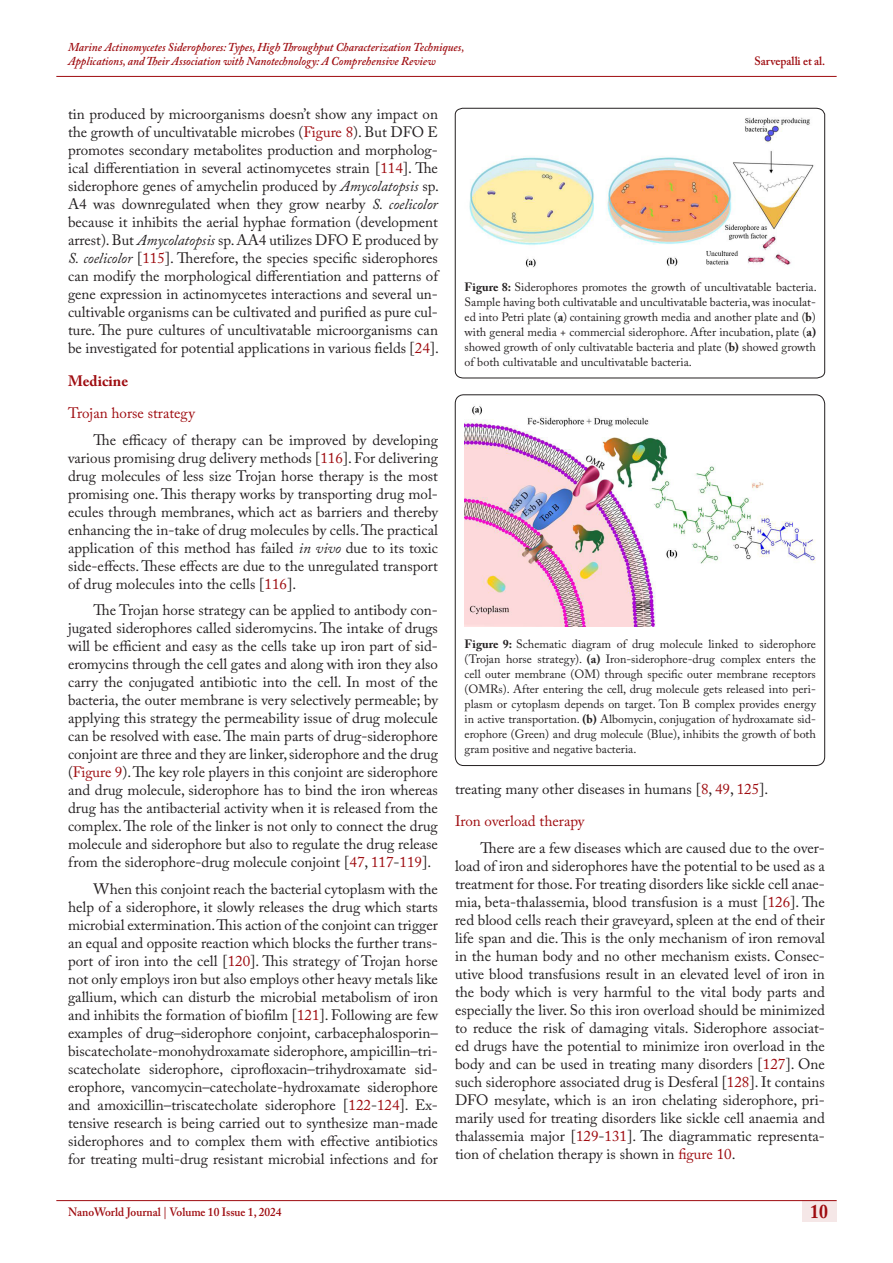
<style>
.page{position:relative;width:893px;height:1263px;background:#fff}
.page>*{position:absolute;margin:0;border:0;box-sizing:border-box;transform-origin:0 0}
.t1{font:700 19.5px "Adobe Caslon Pro";color:#9e0b0f;scale:.9 1}
.t2{font:15px/18px "Adobe Caslon Pro";color:#231f20;text-align:justify}
.t3{font:15px "Adobe Caslon Pro";color:#9e0b0f}
.t4{font:700 15px "Adobe Caslon Pro";color:#9e0b0f}
.t5{font:12px/15px "Adobe Caslon Pro";color:#231f20;text-align:justify}
.t6{font:italic 600 12px/14.4px "Adobe Caslon Pro";color:#9e0b0f;scale:.95 1}
.t7{font:600 12px "Adobe Caslon Pro";color:#9e0b0f;scale:.95 1}
.s1{color:#9e0b0f}
.s2{font-style:italic}
.s3{font-weight:700}
</style>
<div class="page">
<div style="left:802px;top:1200px;width:34px;height:21px;background:#f5e7e7"></div>
<hr style="left:56px;top:1200px;width:781px;height:1px;background:#9e0b0f">
<hr style="left:56px;top:76px;width:781px;height:1px;background:#9e0b0f">
<div style="left:455px;top:395px;width:370px;height:371px;border:1px solid #231f20;border-radius:9px"></div>
<img style="left:464px;top:406px;width:352px;height:221px">
<svg style="left:455px;top:108px;width:370px;height:270px"></svg>
<img style="left:464px;top:115px;width:352px;height:158px">
<p class="t6" style="left:68px;top:40px;width:419px">Marine Actinomycetes Siderophores: Types, High Throughput Characterization Techniques,<br>Applications, and Their Association with Nanotechnology: A Comprehensive Review</p>
<p class="t7" style="left:754px;top:54px;width:76px">Sarvepalli et al.</p>
<p class="t2" style="left:68px;top:105px;width:372px">tin produced by microorganisms doesn’t show any impact on the growth of uncultivatable microbes (<span class="s1">Figure 8</span>). But DFO E promotes secondary metabolites production and morpholog&shy;ical differentiation in several actinomycetes strain [<span class="s1">114</span>]. The siderophore genes of amychelin produced by <span class="s2">Amycolatopsis</span> sp.<br>A4 was downregulated when they grow nearby <span class="s2">S. coelicolor </span>because it inhibits the aerial hyphae formation (development arrest). But <span class="s2">Amycolatopsis</span> sp. AA4 utilizes DFO E produced by <span class="s2">S. coelicolor</span> [<span class="s1">115</span>]. Therefore, the species specific siderophores can modify the morphological differentiation and patterns of gene expression in actinomycetes interactions and several un&shy;cultivable organisms can be cultivated and purified as pure cul&shy;ture. The pure cultures of uncultivatable microorganisms can be investigated for potential applications in various fields [<span class="s1">24</span>].</p>
<p class="t4" style="left:68px;top:372px;width:62px">Medicine</p>
<p class="t3" style="left:68px;top:404px;width:128px">Trojan horse strategy</p>
<p class="t2" style="left:68px;top:430px;width:371px;text-indent:26px">The efficacy of therapy can be improved by developing various promising drug delivery methods [<span class="s1">116</span>]. For delivering drug molecules of less size Trojan horse therapy is the most promising one. This therapy works by transporting drug mol&shy;ecules through membranes, which act as barriers and thereby enhancing the in-take of drug molecules by cells. The practical application of this method has failed <span class="s2">in vivo</span> due to its toxic side-effects. These effects are due to the unregulated transport of drug molecules into the cells [<span class="s1">116</span>].</p>
<p class="t2" style="left:68px;top:601px;width:371px;text-indent:26px">The Trojan horse strategy can be applied to antibody con&shy;jugated siderophores called sideromycins. The intake of drugs will be efficient and easy as the cells take up iron part of sid&shy;eromycins through the cell gates and along with iron they also carry the conjugated antibiotic into the cell. In most of the bacteria, the outer membrane is very selectively permeable; by applying this strategy the permeability issue of drug molecule can be resolved with ease. The main parts of drug-siderophore conjoint are three and they are linker, siderophore and the drug (<span class="s1">Figure 9</span>). The key role players in this conjoint are siderophore and drug molecule, siderophore has to bind the iron whereas drug has the antibacterial activity when it is released from the complex. The role of the linker is not only to connect the drug molecule and siderophore but also to regulate the drug release from the siderophore-drug molecule conjoint [<span class="s1">47</span>, <span class="s1">117</span>-<span class="s1">119</span>].</p>
<p class="t2" style="left:68px;top:879px;width:371px;text-indent:26px">When this conjoint reach the bacterial cytoplasm with the help of a siderophore, it slowly releases the drug which starts microbial extermination. This action of the conjoint can trigger an equal and opposite reaction which blocks the further trans&shy;port of iron into the cell [<span class="s1">120</span>]. This strategy of Trojan horse not only employs iron but also employs other heavy metals like gallium, which can disturb the microbial metabolism of iron and inhibits the formation of biofilm [<span class="s1">121</span>]. Following are few examples of drug–siderophore conjoint, carbacephalosporin– biscatecholate-monohydroxamate siderophore, ampicillin–tri&shy;scatecholate siderophore, ciprofloxacin–trihydroxamate sid&shy;erophore, vancomycin–catecholate-hydroxamate siderophore and amoxicillin–triscatecholate siderophore [<span class="s1">122</span>-<span class="s1">124</span>]. Ex&shy;tensive research is being carried out to synthesize man-made siderophores and to complex them with effective antibiotics for treating multi-drug resistant microbial infections and for</p>
<p class="t5" style="left:465px;top:279px;width:354px"><span class="s3">Figure 8:</span> Siderophores promotes the growth of uncultivatable bacteria.<br>Sample having both cultivatable and uncultivatable bacteria, was inoculat&shy;ed into Petri plate (<span class="s3">a</span>) containing growth media and another plate and (<span class="s3">b</span>) with general media + commercial siderophore. After incubation, plate (<span class="s3">a) </span>showed growth of only cultivatable bacteria and plate (<span class="s3">b)</span> showed growth of both cultivatable and uncultivatable bacteria.</p>
<p class="t5" style="left:465px;top:636px;width:353px"><span class="s3">Figure 9:</span> Schematic diagram of drug molecule linked to siderophore (Trojan horse strategy). <span class="s3">(a)</span> Iron-siderophore-drug complex enters the cell outer membrane (OM) through specific outer membrane receptors (OMRs). After entering the cell, drug molecule gets released into peri&shy;plasm or cytoplasm depends on target. Ton B complex provides energy in active transportation. <span class="s3">(b)</span> Albomycin, conjugation of hydroxamate sid&shy;erophore (Green) and drug molecule (Blue), inhibits the growth of both gram positive and negative bacteria.</p>
<p class="t2" style="left:455px;top:779px;width:315px">treating many other diseases in humans [<span class="s1">8</span>, <span class="s1">49</span>, <span class="s1">125</span>].</p>
<p class="t3" style="left:455px;top:812px;width:131px">Iron overload therapy</p>
<p class="t2" style="left:455px;top:838px;width:371px;text-indent:26px">There are a few diseases which are caused due to the over&shy;load of iron and siderophores have the potential to be used as a treatment for those. For treating disorders like sickle cell anae&shy;mia, beta-thalassemia, blood transfusion is a must [<span class="s1">126</span>]. The red blood cells reach their graveyard, spleen at the end of their life span and die. This is the only mechanism of iron removal in the human body and no other mechanism exists. Consec&shy;utive blood transfusions result in an elevated level of iron in the body which is very harmful to the vital body parts and especially the liver. So this iron overload should be minimized to reduce the risk of damaging vitals. Siderophore associat&shy;ed drugs have the potential to minimize iron overload in the body and can be used in treating many disorders [<span class="s1">127</span>]. One such siderophore associated drug is Desferal [<span class="s1">128</span>]. It contains DFO mesylate, which is an iron chelating siderophore, pri&shy;marily used for treating disorders like sickle cell anaemia and thalassemia major [<span class="s1">129</span>-<span class="s1">131</span>]. The diagrammatic representa&shy;tion of chelation therapy is shown in <span class="s1">figure 10</span>.</p>
<p class="t7" style="left:68px;top:1204px;width:226px">NanoWorld Journal | Volume 10 Issue 1, 2024</p>
<h1 class="t1" style="left:810px;top:1200px;width:21px">10</h1>
</div>
